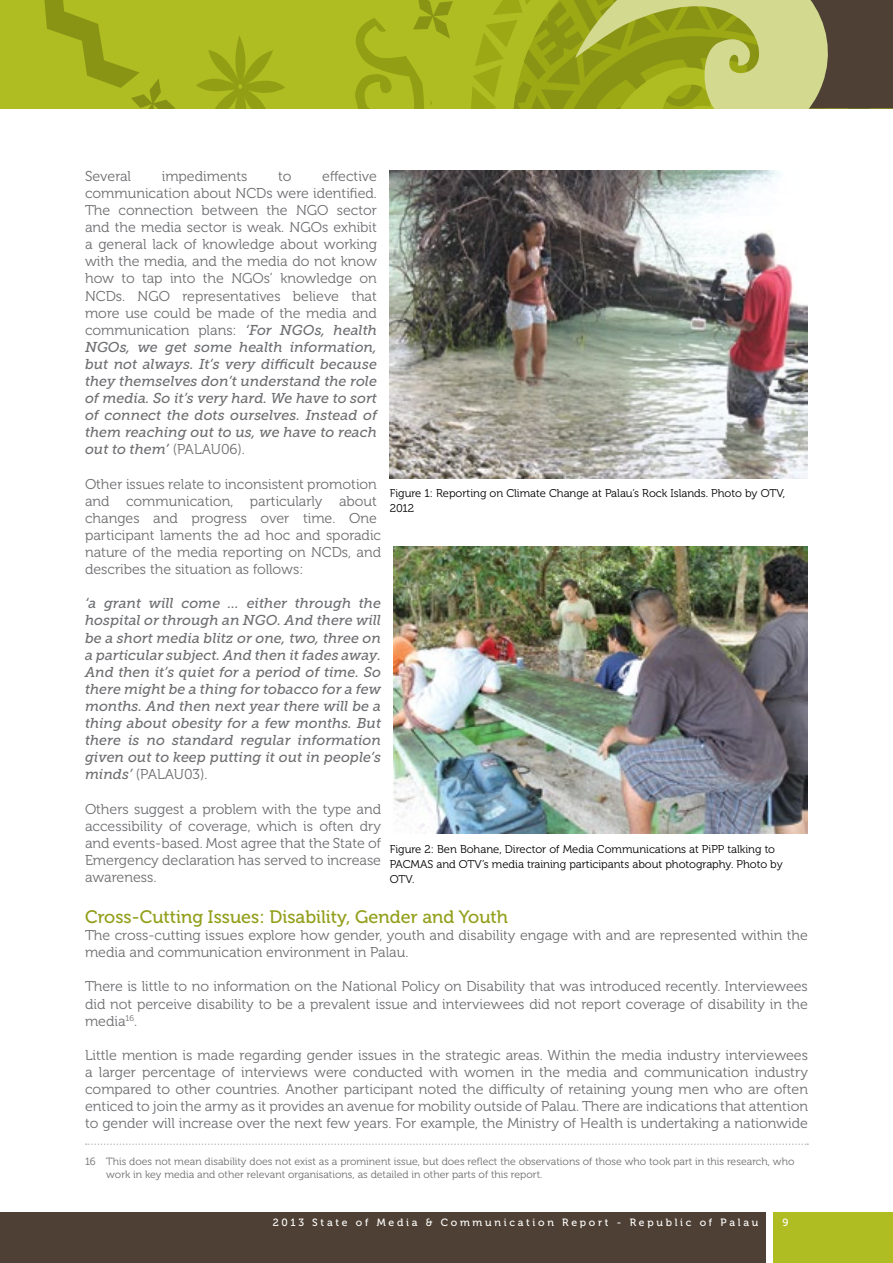
<style>
.page{position:relative;width:893px;height:1263px;background:#fff}
.page>*{position:absolute;margin:0;border:0;box-sizing:border-box;transform-origin:0 0}
.t1{font:18px "Museo 500";color:#939f1b}
.t2{font:14.25px/17.1px "Museo 300";color:#6d6e71;text-align:justify}
.t3{font:italic 14.25px/17.1px "Museo Slab 500";color:#6d6e71;text-align:justify}
.t4{font:11.25px/15px "Museo 300";color:#000}
.t5{font:10.5px/12.6px "Museo 300";color:#6d6e71}
.t6{font:10.5px "Museo 500";letter-spacing:.26em;color:#fff}
.s1{font-family:"Museo Slab 500";font-style:italic}
.s2{font-family:"Museo 300";font-style:normal}
</style>
<div class="page">
<svg style="left:86px;top:1143px;width:722px;height:2px"></svg>
<img style="left:390px;top:170px;width:418px;height:308px">
<img style="left:394px;top:547px;width:414px;height:286px">
<div style="left:773px;top:1213px;width:120px;height:50px;background:#afbc22"></div>
<div style="left:0;top:1213px;width:765px;height:50px;background:#4e4034"></div>
<svg style="left:0;top:0;width:893px;height:108px;background:#a3ac2d"></svg>
<p class="t2" style="left:85px;top:168px;width:48px">Several</p>
<p class="t2" style="left:162px;top:168px;width:87px">impediments</p>
<p class="t2" style="left:278px;top:168px;width:15px">to</p>
<p class="t2" style="left:85px;top:168px;width:293px;text-indent:237px">effective communication about NCDs were identified.<br>The connection between the NGO sector and the media sector is weak. NGOs exhibit a general lack of knowledge about working with the media, and the media do not know how to tap into the NGOs’ knowledge on NCDs. NGO representatives believe that more use could be made of the media and communication plans: <span class="s1">‘For NGOs, health</span></p>
<p class="t3" style="left:85px;top:338px;width:293px">NGOs, we get some health information, but not always. It’s very difficult because they themselves don’t understand the role of media. So it’s very hard. We have to sort of connect the dots ourselves. Instead of them reaching out to us, we have to reach out to them’ <span class="s2">(PALAU06).</span></p>
<p class="t2" style="left:85px;top:475px;width:298px;text-align:left">Other issues relate to inconsistent promotion and communication, particularly about changes and progress over time. One participant laments the ad hoc and sporadic nature of the media reporting on NCDs, and describes the situation as follows:</p>
<p class="t3" style="left:85px;top:595px;width:298px">‘a grant will come … either through the hospital or through an NGO. And there will be a short media blitz or one, two, three on a particular subject. And then it fades away.<br>And then it’s quiet for a period of time. So there might be a thing for tobacco for a few months. And then next year there will be a thing about obesity for a few months. But there is no standard regular information given out to keep putting it out in people’s</p>
<p class="t2" style="left:85px;top:766px;width:124px"><span class="s1">minds’</span> (PALAU03).</p>
<p class="t2" style="left:85px;top:800px;width:298px">Others suggest a problem with the type and accessibility of coverage, which is often dry and events-based. Most agree that the State of Emergency declaration has served to increase awareness.</p>
<p class="t1" style="left:85px;top:907px;width:424px">Cross-Cutting Issues: Disability, Gender and Youth</p>
<p class="t2" style="left:85px;top:927px;width:724px">The cross-cutting issues explore how gender, youth and disability engage with and are represented within the media and communication environment in Palau.</p>
<p class="t2" style="left:85px;top:978px;width:724px">There is little to no information on the National Policy on Disability that was introduced recently. Interviewees did not perceive disability to be a prevalent issue and interviewees did not report coverage of disability in the media<sup>16</sup>.</p>
<p class="t2" style="left:85px;top:1047px;width:724px">Little mention is made regarding gender issues in the strategic areas. Within the media industry interviewees a larger percentage of interviews were conducted with women in the media and communication industry compared to other countries. Another participant noted the difficulty of retaining young men who are often enticed to join the army as it provides an avenue for mobility outside of Palau. There are indications that attention to gender will increase over the next few years. For example, the Ministry of Health is undertaking a nationwide</p>
<p class="t5" style="left:106px;top:1156px;width:690px;text-indent:-21px">16 This does not mean disability does not exist as a prominent issue, but does reflect the observations of those who took part in this research, who work in key media and other relevant organisations, as detailed in other parts of this report.</p>
<p class="t4" style="left:390px;top:486px;width:397px">Figure 1: Reporting on Climate Change at Palau’s Rock Islands. Photo by OTV,<br>2012</p>
<p class="t4" style="left:390px;top:841px;width:395px">Figure 2: Ben Bohane, Director of Media Communications at PiPP talking to<br>PACMAS and OTV’s media training participants about photography. Photo by<br>OTV.</p>
<p class="t6" style="left:273px;top:1217px;width:487px">2013 State of Media &amp; Communication Report - Republic of Palau</p>
<p class="t6" style="left:782px;top:1217px;width:7px">9</p>
</div>
